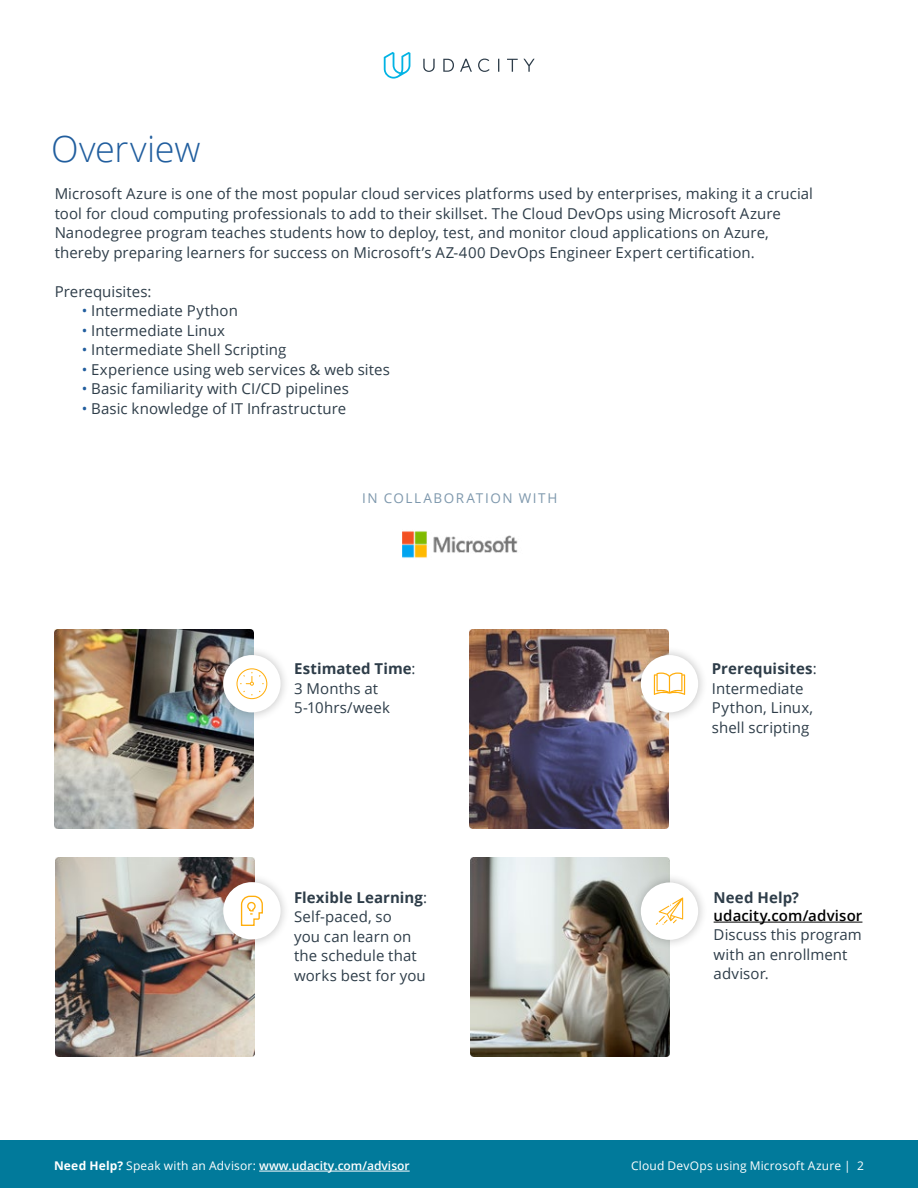
<style>
.page{position:relative;width:918px;height:1188px;background:#fff}
.page>*{position:absolute;margin:0;border:0;box-sizing:border-box;transform-origin:0 0}
.t1{font:300 36px "Open Sans";letter-spacing:-.005em;color:#215e9e}
.t2{font:15px/19.5px "Open Sans";letter-spacing:.005em;color:#2e3d49}
.t3{font:600 15px "Open Sans";letter-spacing:.01em;color:#000}
.t4{font:700 15px "Open Sans";letter-spacing:.01em;color:#2e3d49}
.t5{font:13.5px "Open Sans";letter-spacing:.115em;color:#7e98ad}
.t6{font:600 12px "Open Sans";color:#fff}
.t7{font:12px "Open Sans";letter-spacing:.015em;color:#fff}
.s1{color:#215e9e}
.s2{font-weight:700}
.s3{font-weight:400}
</style>
<div class="page">
<div style="left:0;top:1140px;width:918px;height:48px;background:#017a9b"></div>
<hr style="left:259px;top:1171px;width:151px;height:1px;background:#fff">
<svg style="left:384px;top:52px;width:26px;height:27px"></svg>
<svg style="left:423px;top:59px;width:112px;height:13px"></svg>
<hr style="left:714px;top:922px;width:148px;height:1px;background:#000">
<img style="left:55px;top:629px;width:199px;height:200px">
<img style="left:470px;top:857px;width:199px;height:200px">
<img style="left:470px;top:629px;width:199px;height:200px">
<img style="left:55px;top:857px;width:200px;height:200px">
<div style="left:214px;top:645px;width:76px;height:77px;background:#000;opacity:.25"></div>
<div style="left:223px;top:655px;width:58px;height:57px;background:#fff;border-radius:50%"></div>
<svg style="left:237px;top:668px;width:30px;height:31px"></svg>
<div style="left:631px;top:645px;width:77px;height:77px;background:#000;opacity:.25"></div>
<div style="left:641px;top:655px;width:57px;height:57px;background:#fff;border-radius:50%"></div>
<svg style="left:654px;top:673px;width:31px;height:22px"></svg>
<div style="left:631px;top:873px;width:77px;height:76px;background:#000;opacity:.25"></div>
<div style="left:641px;top:882px;width:57px;height:58px;background:#fff;border-radius:50%"></div>
<svg style="left:656px;top:898px;width:27px;height:27px"></svg>
<div style="left:214px;top:872px;width:76px;height:77px;background:#000;opacity:.25"></div>
<div style="left:223px;top:882px;width:58px;height:58px;background:#fff;border-radius:50%"></div>
<svg style="left:240px;top:895px;width:23px;height:31px"></svg>
<img style="left:402px;top:531px;width:116px;height:27px">
<h1 class="t1" style="left:51px;top:125px;width:151px">Overview</h1>
<p class="t2" style="left:55px;top:184px;width:760px">Microsoft Azure is one of the most popular cloud services platforms used by enterprises, making it a crucial tool for cloud computing professionals to add to their skillset. The Cloud DevOps using Microsoft Azure Nanodegree program teaches students how to deploy, test, and monitor cloud applications on Azure, thereby preparing learners for success on Microsoft’s AZ-400 DevOps Engineer Expert certification.</p>
<p class="t2" style="left:55px;top:281px;width:98px">Prerequisites:</p>
<p class="t2" style="left:82px;top:301px;width:158px"><span class="s1">•</span> Intermediate Python</p>
<p class="t2" style="left:82px;top:320px;width:145px"><span class="s1">•</span> Intermediate Linux</p>
<p class="t2" style="left:82px;top:340px;width:206px"><span class="s1">•</span> Intermediate Shell Scripting</p>
<p class="t2" style="left:82px;top:359px;width:310px"><span class="s1">•</span> Experience using web services &amp; web sites</p>
<p class="t2" style="left:82px;top:379px;width:269px"><span class="s1">•</span> Basic familiarity with CI/CD pipelines</p>
<p class="t2" style="left:82px;top:398px;width:266px"><span class="s1">•</span> Basic knowledge of IT Infrastructure</p>
<p class="t5" style="left:362px;top:489px;width:197px">IN COLLABORATION WITH</p>
<p class="t2" style="left:294px;top:659px;width:123px"><span class="s2">Estimated Time</span>:<br>3 Months at<br>5-10hrs/week</p>
<p class="t2" style="left:294px;top:887px;width:135px"><span class="s2">Flexible Learning</span>:<br>Self-paced, so<br>you can learn on the schedule that works best for you</p>
<p class="t2" style="left:712px;top:659px;width:106px"><span class="s2">Prerequisites</span>:<br>Intermediate<br>Python, Linux, shell scripting</p>
<p class="t4" style="left:714px;top:887px;width:87px">Need Help?</p>
<p class="t3" style="left:714px;top:905px;width:150px">udacity.com/advisor</p>
<p class="t2" style="left:714px;top:925px;width:150px">Discuss this program with an enrollment advisor.</p>
<p class="t6" style="left:54px;top:1158px;width:357px"><span class="s2">Need Help?</span> <span class="s3">Speak with an Advisor:</span> www.udacity.com/advisor</p>
<p class="t7" style="left:631px;top:1158px;width:234px">Cloud DevOps using Microsoft Azure | 2</p>
</div>
